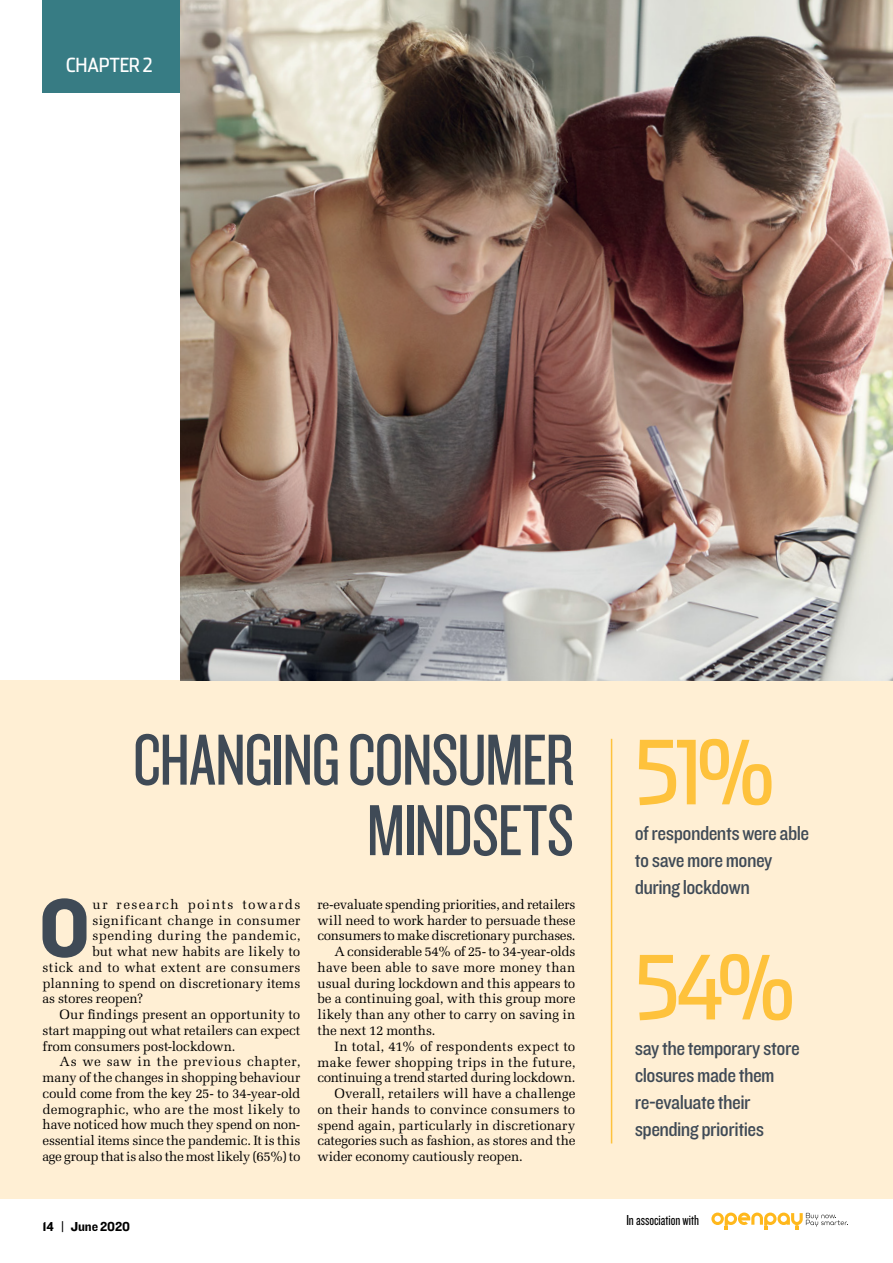
<style>
.page{position:relative;width:893px;height:1263px;background:#fff}
.page>*{position:absolute;margin:0;border:0;box-sizing:border-box;transform-origin:0 0}
.t1{font:88.5px "Stainless Cond";color:#fec23c}
.t2{font:84.45px "Knockout 51 Middleweight";color:#3f4a56}
.t3{font:75px/70.5px "Knockout 28 Junior Feathrwt";letter-spacing:-.02em;color:#3f4a56;text-align:right}
.t4{font:21px/27px "Knockout 30 Junior Welterwt";letter-spacing:-.025em;color:#3f4a56}
.t5{font:19.5px "Stainless Cond";letter-spacing:-.015em;color:#fff}
.t6{font:15px "Knockout 28 Junior Feathrwt";color:#000}
.t7{font:13.5px "Melior";color:#000}
.t8{font:13.5px "Melior";letter-spacing:-.025em;color:#000}
.t9{font:13.5px "Melior";letter-spacing:-.02em;color:#000}
.t10{font:13.5px "Melior";letter-spacing:.025em;color:#000}
.t11{font:13.5px "Melior";letter-spacing:-.03em;color:#000}
.t12{font:13.5px "Melior";letter-spacing:.04em;color:#000}
.t13{font:13.5px "Melior";letter-spacing:.03em;color:#000}
.t14{font:13.5px "Melior";letter-spacing:.105em;color:#000}
.t15{font:13.5px "Knockout 51 Middleweight";letter-spacing:-.01em;color:#000}
</style>
<div class="page">
<svg style="left:711px;top:1212px;width:137px;height:18px"></svg>
<div style="left:0;top:680px;width:893px;height:519px;background:#ffefd4"></div>
<hr style="left:611px;top:739px;width:1px;height:404px;background:#fec23c">
<img style="left:180px;top:0;width:713px;height:680px">
<div style="left:43px;top:0;width:137px;height:93px;background:#377c84"></div>
<h3 class="t5" style="left:66px;top:54px;width:88px">CHAPTER 2</h3>
<h3 class="t3" style="left:133px;top:722px;width:443px">CHANGING CONSUMER<br>MINDSETS</h3>
<h2 class="t2" style="left:39px;top:871px;width:53px">O</h2>
<p class="t14" style="left:92px;top:896px;width:210px">ur research points towards</p>
<p class="t13" style="left:92px;top:912px;width:210px">significant change in consumer</p>
<p class="t10" style="left:92px;top:928px;width:210px">spending during the pandemic,</p>
<p class="t7" style="left:92px;top:944px;width:210px">but what new habits are likely to</p>
<p class="t10" style="left:43px;top:959px;width:259px">stick and to what extent are consumers</p>
<p class="t7" style="left:43px;top:975px;width:259px">planning to spend on discretionary items</p>
<p class="t7" style="left:43px;top:991px;width:102px">as stores reopen?</p>
<p class="t7" style="left:60px;top:1007px;width:242px">Our findings present an opportunity to</p>
<p class="t7" style="left:43px;top:1022px;width:259px">start mapping out what retailers can expect</p>
<p class="t7" style="left:43px;top:1038px;width:195px">from consumers post-lockdown.</p>
<p class="t12" style="left:60px;top:1054px;width:242px">As we saw in the previous chapter,</p>
<p class="t7" style="left:43px;top:1070px;width:259px">many of the changes in shopping behaviour</p>
<p class="t9" style="left:43px;top:1085px;width:260px">could come from the key 25- to 34-year-old</p>
<p class="t7" style="left:43px;top:1101px;width:259px">demographic, who are the most likely to</p>
<p class="t8" style="left:43px;top:1117px;width:259px">have noticed how much they spend on non-</p>
<p class="t9" style="left:43px;top:1133px;width:259px">essential items since the pandemic. It is this</p>
<p class="t8" style="left:43px;top:1148px;width:259px">age group that is also the most likely (65%) to</p>
<p class="t8" style="left:317px;top:896px;width:259px">re-evaluate spending priorities, and retailers</p>
<p class="t7" style="left:317px;top:912px;width:260px">will need to work harder to persuade these</p>
<p class="t9" style="left:317px;top:928px;width:259px">consumers to make discretionary purchases.</p>
<p class="t11" style="left:334px;top:944px;width:242px">A considerable 54% of 25- to 34-year-olds</p>
<p class="t7" style="left:317px;top:959px;width:259px">have been able to save more money than</p>
<p class="t7" style="left:317px;top:975px;width:259px">usual during lockdown and this appears to</p>
<p class="t7" style="left:317px;top:991px;width:259px">be a continuing goal, with this group more</p>
<p class="t7" style="left:317px;top:1007px;width:259px">likely than any other to carry on saving in</p>
<p class="t8" style="left:317px;top:1022px;width:119px">the next 12 months.</p>
<p class="t7" style="left:334px;top:1038px;width:242px">In total, 41% of respondents expect to</p>
<p class="t7" style="left:317px;top:1054px;width:259px">make fewer shopping trips in the future,</p>
<p class="t9" style="left:317px;top:1070px;width:259px">continuing a trend started during lockdown.</p>
<p class="t7" style="left:334px;top:1085px;width:242px">Overall, retailers will have a challenge</p>
<p class="t7" style="left:317px;top:1101px;width:259px">on their hands to convince consumers to</p>
<p class="t7" style="left:317px;top:1117px;width:259px">spend again, particularly in discretionary</p>
<p class="t7" style="left:317px;top:1133px;width:259px">categories such as fashion, as stores and the</p>
<p class="t8" style="left:317px;top:1148px;width:207px">wider economy cautiously reopen.</p>
<p class="t15" style="left:43px;top:1217px;width:89px">14 | June 2020</p>
<h1 class="t1" style="left:635px;top:720px;width:140px">51%</h1>
<h3 class="t4" style="left:635px;top:818px;width:176px">of respondents were able to save more money during lockdown</h3>
<h1 class="t1" style="left:635px;top:936px;width:160px">54%</h1>
<h3 class="t4" style="left:635px;top:1033px;width:167px">say the temporary store closures made them re-evaluate their spending priorities</h3>
<p class="t6" style="left:626px;top:1211px;width:74px">In association with</p>
</div>
